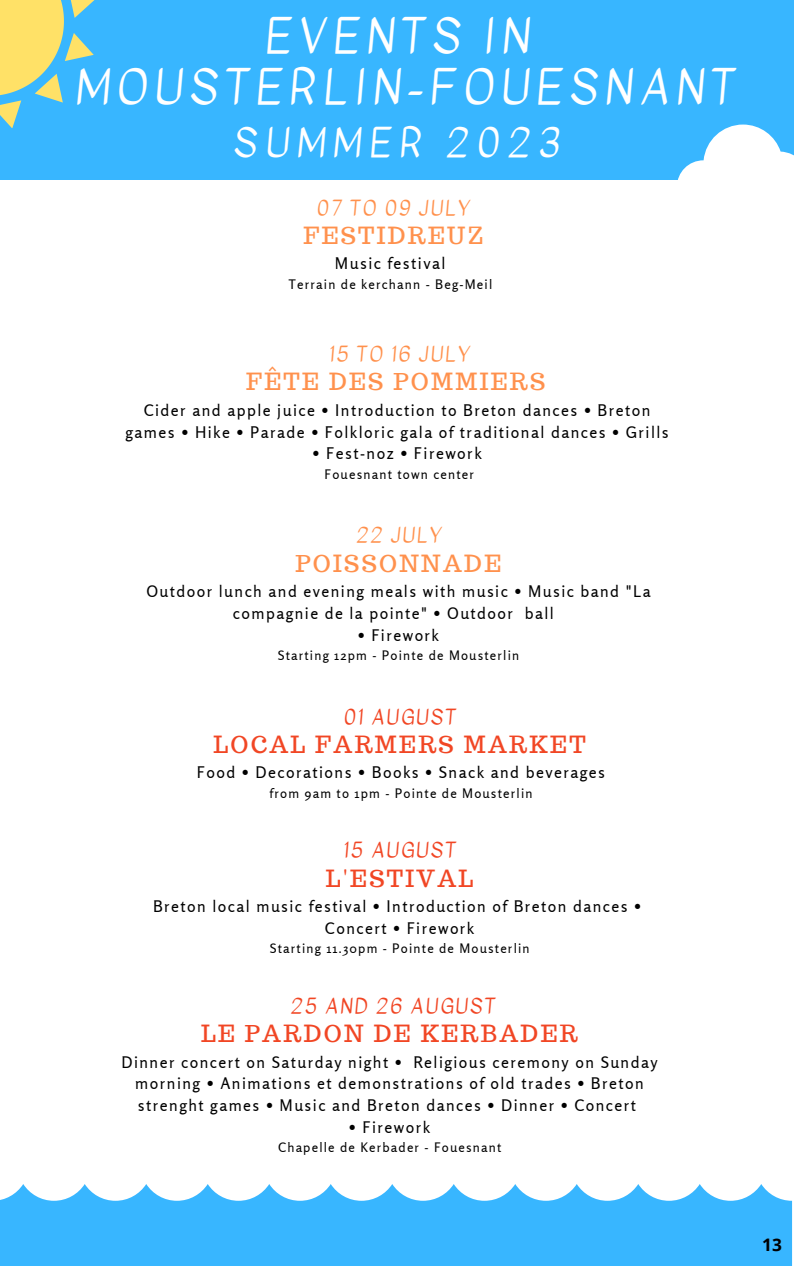
<style>
.page{position:relative;width:794px;height:1266px;background:#fff}
.page>*{position:absolute;margin:0;border:0;box-sizing:border-box;transform-origin:0 0}
.t1{font:46.35px "Kavivanar";letter-spacing:.14em;color:#fff}
.t2{font:38.62px "Kavivanar";letter-spacing:.2em;color:#fff}
.t3{font:23.17px "Trocchi";letter-spacing:.1em;color:#f14624}
.t4{font:23.17px "Trocchi";letter-spacing:.1em;color:#ff914d}
.t5{font:20.25px "Kavivanar";letter-spacing:.1em;color:#f14624}
.t6{font:20.25px "Kavivanar";letter-spacing:.1em;color:#ff914d}
.t7{font:700 17.25px "Open Sans";color:#000}
.t8{font:15.98px/21.8px "Rosario";letter-spacing:.09em;color:#000;text-align:center}
.t9{font:15.9px/21.8px "Rosario";letter-spacing:.09em;color:#000}
.t10{font:13.05px "Rosario";letter-spacing:.09em;color:#000}
</style>
<div class="page">
<div style="left:0;top:0;width:793px;height:179px;background:#38b6ff"></div>
<svg style="left:0;top:0;width:95px;height:128px"></svg>
<svg style="left:0;top:1184px;width:791px;height:82px;background:#54c0ff"></svg>
<svg style="left:676px;top:125px;width:117px;height:55px"></svg>
<p class="t1" style="left:264px;top:3px;width:266px">EVENTS IN</p>
<p class="t1" style="left:76px;top:54px;width:660px">MOUSTERLIN-FOUESNANT</p>
<p class="t2" style="left:233px;top:115px;width:328px">SUMMER 2023</p>
<p class="t6" style="left:316px;top:193px;width:154px">07 TO 09 JULY</p>
<p class="t4" style="left:303px;top:221px;width:181px">FESTIDREUZ</p>
<p class="t8" style="left:335px;top:252px;width:112px">Music festival</p>
<p class="t10" style="left:288px;top:276px;width:205px">Terrain de kerchann - Beg-Meil</p>
<p class="t6" style="left:329px;top:339px;width:141px">15 TO 16 JULY</p>
<p class="t4" style="left:246px;top:367px;width:300px">FÊTE DES POMMIERS</p>
<p class="t8" style="left:125px;top:399px;width:544px">Cider and apple juice • Introduction to Breton dances • Breton games • Hike • Parade • Folkloric gala of traditional dances • Grills</p>
<p class="t8" style="left:312px;top:442px;width:171px">• Fest-noz • Firework</p>
<p class="t10" style="left:324px;top:466px;width:151px">Fouesnant town center</p>
<p class="t6" style="left:356px;top:521px;width:86px">22 JULY</p>
<p class="t4" style="left:295px;top:548px;width:207px">POISSONNADE</p>
<p class="t9" style="left:233px;top:580px;width:419px;text-indent:-86px">Outdoor lunch and evening meals with music • Music band "La compagnie de la pointe" • Outdoor ball</p>
<p class="t9" style="left:357px;top:624px;width:83px">• Firework</p>
<p class="t10" style="left:278px;top:647px;width:243px">Starting 12pm - Pointe de Mousterlin</p>
<p class="t5" style="left:343px;top:702px;width:114px">01 AUGUST</p>
<p class="t3" style="left:213px;top:729px;width:373px">LOCAL FARMERS MARKET</p>
<p class="t8" style="left:197px;top:761px;width:409px">Food • Decorations • Books • Snack and beverages</p>
<p class="t10" style="left:269px;top:785px;width:264px">from 9am to 1pm - Pointe de Mousterlin</p>
<p class="t5" style="left:343px;top:836px;width:114px">15 AUGUST</p>
<p class="t3" style="left:326px;top:863px;width:149px">L'ESTIVAL</p>
<p class="t9" style="left:153px;top:895px;width:489px">Breton local music festival • Introduction of Breton dances •</p>
<p class="t9" style="left:325px;top:917px;width:151px">Concert • Firework</p>
<p class="t10" style="left:270px;top:940px;width:261px">Starting 11.30pm - Pointe de Mousterlin</p>
<p class="t5" style="left:290px;top:991px;width:206px">25 AND 26 AUGUST</p>
<p class="t3" style="left:201px;top:1018px;width:378px">LE PARDON DE KERBADER</p>
<p class="t9" style="left:121px;top:1051px;width:537px;text-align:center">Dinner concert on Saturday night • Religious ceremony on Sunday morning • Animations et demonstrations of old trades • Breton strenght games • Music and Breton dances • Dinner • Concert</p>
<p class="t9" style="left:349px;top:1116px;width:83px">• Firework</p>
<p class="t10" style="left:278px;top:1139px;width:225px">Chapelle de Kerbader - Fouesnant</p>
<p class="t7" style="left:761px;top:1233px;width:21px">13</p>
</div>
